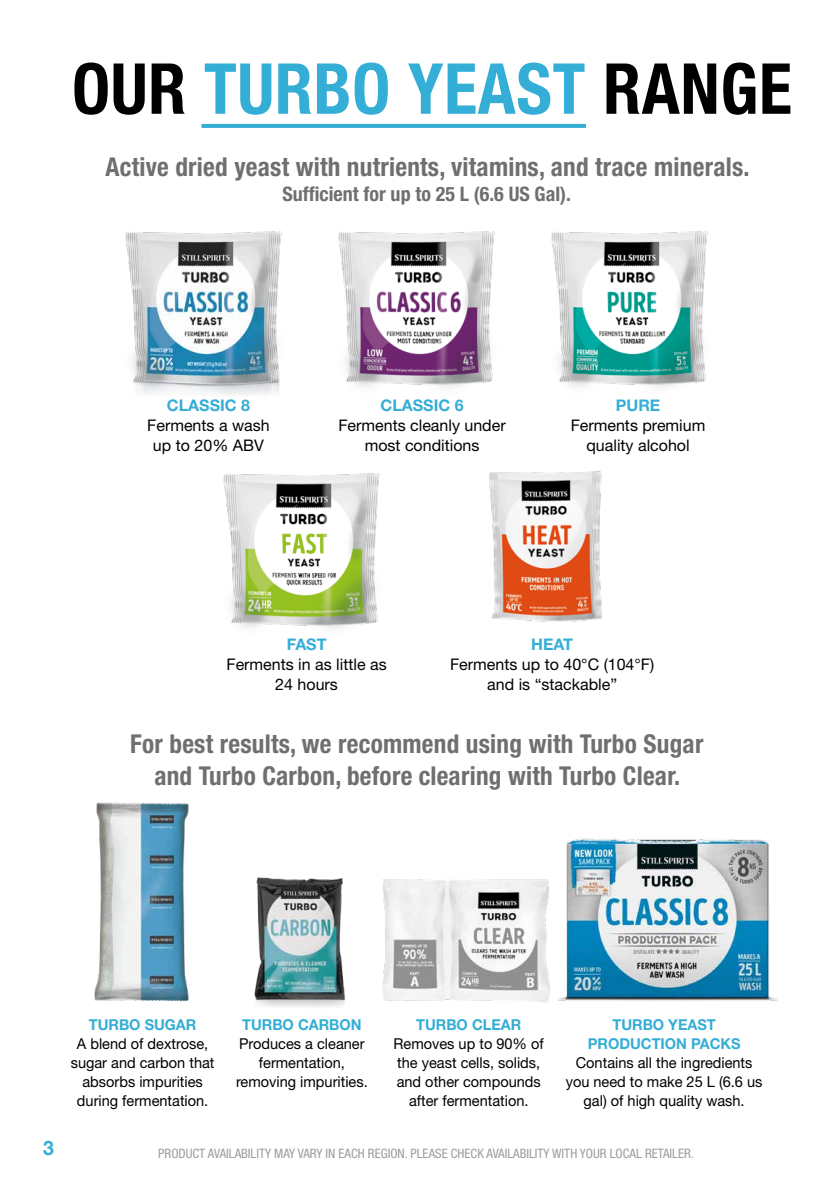
<style>
.page{position:relative;width:840px;height:1191px;background:#fff}
.page>*{position:absolute;margin:0;border:0;box-sizing:border-box;transform-origin:0 0}
.t1{font:700 condensed 70.4px "Helvetica Neue LT Pro";letter-spacing:.01em;color:#34aed6}
.t2{font:700 condensed 26px/32px "Helvetica Neue LT Pro";letter-spacing:.01em;color:#706f6f;text-align:center}
.t3{font:700 condensed 20px "Helvetica Neue LT Pro";color:#706f6f}
.t4{font:700 20px "Helvetica Neue LT Pro";color:#34aed6}
.t5{font:16px/20px "Helvetica Neue LT Pro";color:#000;text-align:center}
.t6{font:700 16px "Helvetica Neue LT Pro";color:#34aed6}
.t7{font:15px/19px "Helvetica Neue LT Pro";color:#000;text-align:center}
.t8{font:700 15px/19px "Helvetica Neue LT Pro";color:#34aed6;text-align:center}
.t9{font:condensed 13px "Helvetica Neue LT Pro";color:#9d9d9c}
.s1{color:#000}
</style>
<div class="page">
<svg style="left:201px;top:124px;width:384px;height:4px;background:#37afd6"></svg>
<img style="left:125px;top:231px;width:157px;height:163px">
<img style="left:338px;top:231px;width:157px;height:157px">
<img style="left:551px;top:231px;width:157px;height:157px">
<img style="left:223px;top:473px;width:157px;height:156px">
<img style="left:489px;top:471px;width:113px;height:151px">
<img style="left:383px;top:879px;width:141px;height:122px">
<img style="left:254px;top:877px;width:92px;height:130px">
<img style="left:94px;top:802px;width:95px;height:200px">
<img style="left:524px;top:837px;width:254px;height:166px">
<h1 class="t1" style="left:72px;top:47px;width:721px"><span class="s1">OUR</span> TURBO YEAST <span class="s1">RANGE</span></h1>
<h2 class="t2" style="left:105px;top:151px;width:645px">Active dried yeast with nutrients, vitamins, and trace minerals.</h2>
<h3 class="t3" style="left:282px;top:182px;width:290px">Sufficient for up to 25 L (6.6 US Gal).</h3>
<p class="t6" style="left:167px;top:396px;width:84px">CLASSIC 8</p>
<p class="t5" style="left:147px;top:415px;width:124px">Ferments a wash up to 20% ABV</p>
<p class="t6" style="left:380px;top:396px;width:84px">CLASSIC 6</p>
<p class="t5" style="left:338px;top:415px;width:169px">Ferments cleanly under most conditions</p>
<p class="t6" style="left:615px;top:396px;width:46px">PURE</p>
<p class="t5" style="left:570px;top:415px;width:136px">Ferments premium quality alcohol</p>
<p class="t6" style="left:286px;top:634px;width:41px">FAST</p>
<p class="t5" style="left:226px;top:654px;width:162px">Ferments in as little as<br>24 hours</p>
<p class="t6" style="left:531px;top:634px;width:43px">HEAT</p>
<p class="t5" style="left:450px;top:654px;width:205px">Ferments up to 40°C (104°F) and is “stackable”</p>
<h2 class="t2" style="left:130px;top:728px;width:574px">For best results, we recommend using with Turbo Sugar and Turbo Carbon, before clearing with Turbo Clear.</h2>
<p class="t8" style="left:89px;top:1015px;width:109px">TURBO SUGAR</p>
<p class="t7" style="left:71px;top:1034px;width:145px">A blend of dextrose, sugar and carbon that absorbs impurities during fermentation.</p>
<p class="t8" style="left:242px;top:1015px;width:121px">TURBO CARBON</p>
<p class="t7" style="left:236px;top:1034px;width:133px">Produces a cleaner fermentation, removing impurities.</p>
<p class="t8" style="left:416px;top:1015px;width:107px">TURBO CLEAR</p>
<p class="t7" style="left:393px;top:1034px;width:152px">Removes up to 90% of the yeast cells, solids, and other compounds after fermentation.</p>
<p class="t8" style="left:587px;top:1015px;width:154px">TURBO YEAST<br>PRODUCTION PACKS</p>
<p class="t7" style="left:565px;top:1053px;width:198px">Contains all the ingredients you need to make 25 L (6.6 us gal) of high quality wash.</p>
<h3 class="t4" style="left:43px;top:1135px;width:12px">3</h3>
<p class="t9" style="left:158px;top:1146px;width:537px">PRODUCT AVAILABILITY MAY VARY IN EACH REGION. PLEASE CHECK AVAILABILITY WITH YOUR LOCAL RETAILER.</p>
</div>
